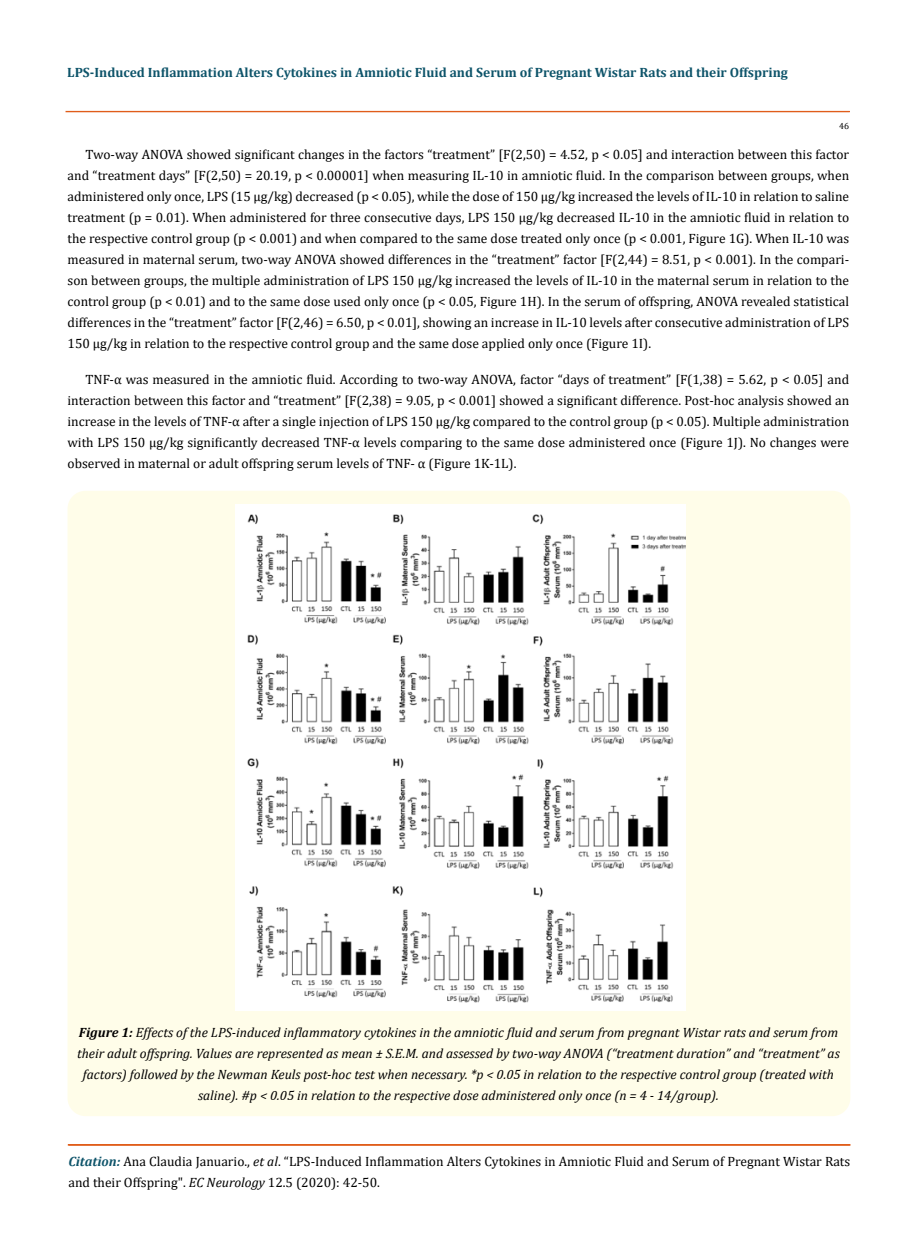
<style>
.page{position:relative;width:917px;height:1260px;background:#fff}
.page>*{position:absolute;margin:0;border:0;box-sizing:border-box;transform-origin:0 0}
.t1{font:13.5px/21px "Cambria";color:#000;text-align:justify}
.t2{font:italic 13.5px/21px "Cambria";color:#000;text-align:center}
.t3{font:700 13.5px "Cambria";color:#0e546a}
.t4{font:9px "Cambria";color:#000}
.s1{font-weight:700}
.s2{font-weight:700;font-style:italic;color:#0e546a}
.s3{font-style:italic}
</style>
<div class="page">
<div style="left:66px;top:111px;width:783px;height:1px;border:1px solid #e05d1a"></div>
<div style="left:68px;top:1145px;width:782px;height:1px;border:1px solid #e05d1a"></div>
<div style="left:68px;top:491px;width:782px;height:625px;background:#fffde9;border-radius:18px"></div>
<img style="left:235px;top:504px;width:450px;height:507px">
<p class="t3" style="left:67px;top:63px;width:722px">LPS-Induced Inflammation Alters Cytokines in Amniotic Fluid and Serum of Pregnant Wistar Rats and their Offspring</p>
<p class="t4" style="left:839px;top:120px;width:11px">46</p>
<p class="t1" style="left:68px;top:144px;width:783px;text-indent:18px">Two-way ANOVA showed significant changes in the factors “treatment” [F(2,50) = 4.52, p &lt; 0.05] and interaction between this factor and “treatment days” [F(2,50) = 20.19, p &lt; 0.00001] when measuring IL-10 in amniotic fluid. In the comparison between groups, when administered only once, LPS (15 µg/kg) decreased (p &lt; 0.05), while the dose of 150 µg/kg increased the levels of IL-10 in relation to saline treatment (p = 0.01). When administered for three consecutive days, LPS 150 µg/kg decreased IL-10 in the amniotic fluid in relation to the respective control group (p &lt; 0.001) and when compared to the same dose treated only once (p &lt; 0.001, Figure 1G). When IL-10 was measured in maternal serum, two-way ANOVA showed differences in the “treatment” factor [F(2,44) = 8.51, p &lt; 0.001). In the compari&shy;son between groups, the multiple administration of LPS 150 µg/kg increased the levels of IL-10 in the maternal serum in relation to the control group (p &lt; 0.01) and to the same dose used only once (p &lt; 0.05, Figure 1H). In the serum of offspring, ANOVA revealed statistical differences in the “treatment” factor [F(2,46) = 6.50, p &lt; 0.01], showing an increase in IL-10 levels after consecutive administration of LPS 150 µg/kg in relation to the respective control group and the same dose applied only once (Figure 1I).</p>
<p class="t1" style="left:68px;top:369px;width:783px;text-indent:18px">TNF-α was measured in the amniotic fluid. According to two-way ANOVA, factor “days of treatment” [F(1,38) = 5.62, p &lt; 0.05] and interaction between this factor and “treatment” [F(2,38) = 9.05, p &lt; 0.001] showed a significant difference. Post-hoc analysis showed an increase in the levels of TNF-α after a single injection of LPS 150 µg/kg compared to the control group (p &lt; 0.05). Multiple administration with LPS 150 µg/kg significantly decreased TNF-α levels comparing to the same dose administered once (Figure 1J). No changes were observed in maternal or adult offspring serum levels of TNF- α (Figure 1K-1L).</p>
<p class="t2" style="left:77px;top:1021px;width:764px"><span class="s1">Figure 1:</span> Effects of the LPS-induced inflammatory cytokines in the amniotic fluid and serum from pregnant Wistar rats and serum from their adult offspring. Values are represented as mean ± S.E.M. and assessed by two-way ANOVA (“treatment duration” and “treatment” as factors) followed by the Newman Keuls post-hoc test when necessary. *p &lt; 0.05 in relation to the respective control group (treated with saline). #p &lt; 0.05 in relation to the respective dose administered only once (n = 4 - 14/group).</p>
<p class="t1" style="left:68px;top:1151px;width:783px"><span class="s2">Citation:</span> Ana Claudia Januario., <span class="s3">et al</span>. “LPS-Induced Inflammation Alters Cytokines in Amniotic Fluid and Serum of Pregnant Wistar Rats and their Offspring". <span class="s3">EC Neurology</span> 12.5 (2020): 42-50.</p>
</div>
